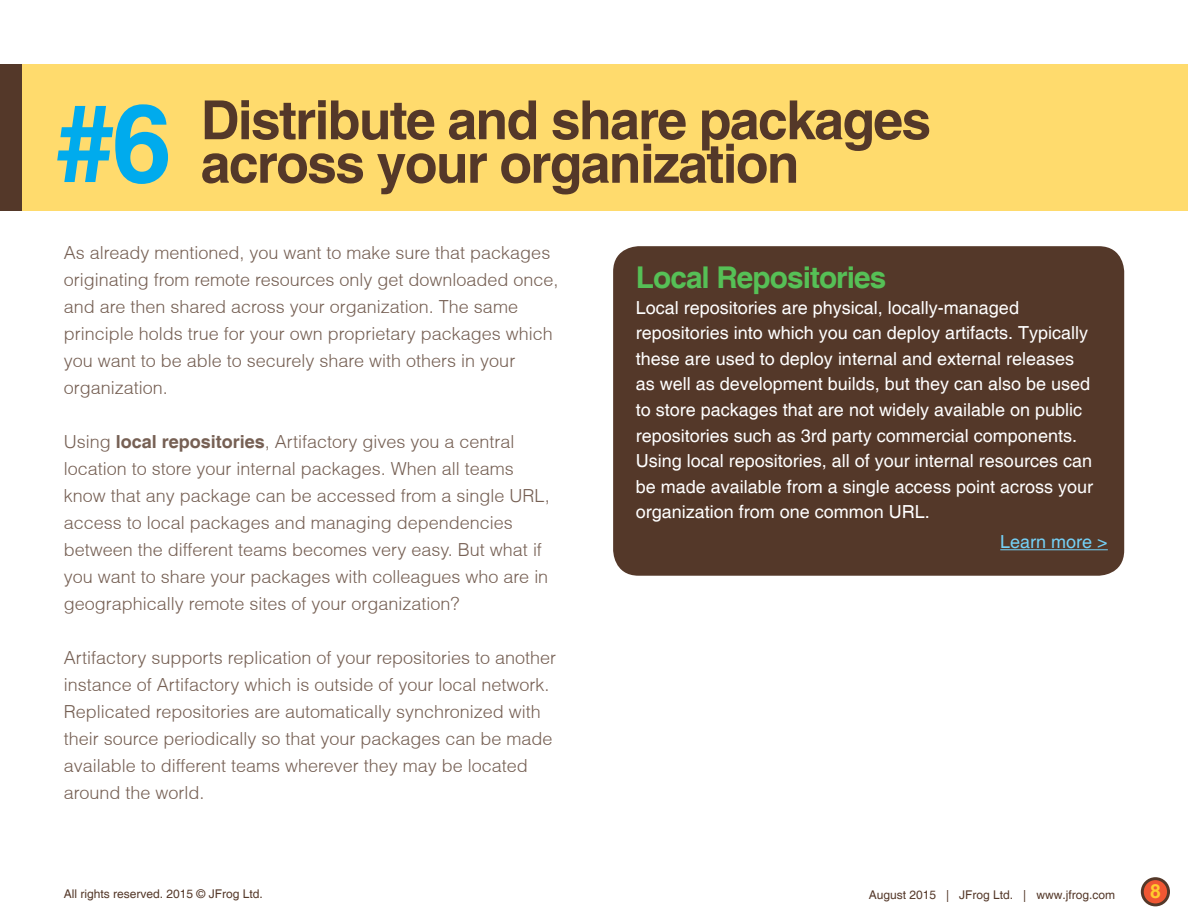
<style>
.page{position:relative;width:1188px;height:918px;background:#fff}
.page>*{position:absolute;margin:0;border:0;box-sizing:border-box;transform-origin:0 0}
.t1{font:700 54px/43.5px "Helvetica";letter-spacing:-.03em;color:#543829;text-align:center}
.t2{font:700 30px "Helvetica";letter-spacing:-.03em;color:#56c056}
.t3{font:700 19.35px "Helvetica";color:#ffcc2e}
.t4{font:300 18px/27px "Helvetica";color:#766054}
.t5{font:18px/25.5px "Helvetica";color:#fff}
.t6{font:18px "Helvetica";color:#74d1f7}
.t7{font:12px "Helvetica";color:#543829}
.s1{font-size:108.9px;color:#00abed}
.s2{font-weight:700}
</style>
<div class="page">
<div style="left:0;top:64px;width:1188px;height:147px;background:#ffdb6d"></div>
<div style="left:613px;top:246px;width:511px;height:330px;background:#543829;border-radius:26px"></div>
<hr style="left:1000px;top:549px;width:108px;height:1px;background:#74d1f7">
<div style="left:1142px;top:879px;width:27px;height:26px;background:#f05733;border-radius:50%"></div>
<div style="left:1141px;top:877px;width:29px;height:29px;border:3px solid #543829;border-radius:50%"></div>
<div style="left:0;top:64px;width:21px;height:147px;background:#543829"></div>
<h1 class="t1" style="left:55px;top:101px;width:877px"><span class="s1">#6</span> Distribute and share packages across your organization</h1>
<p class="t4" style="left:64px;top:239px;width:496px">As already mentioned, you want to make sure that packages originating from remote resources only get downloaded once, and are then shared across your organization. The same principle holds true for your own proprietary packages which you want to be able to securely share with others in your organization.</p>
<p class="t4" style="left:64px;top:428px;width:487px">Using <span class="s2">local repositories</span>, Artifactory gives you a central location to store your internal packages. When all teams know that any package can be accessed from a single URL, access to local packages and managing dependencies between the different teams becomes very easy. But what if you want to share your packages with colleagues who are in geographically remote sites of your organization?</p>
<p class="t4" style="left:64px;top:644px;width:494px">Artifactory supports replication of your repositories to another instance of Artifactory which is outside of your local network.<br>Replicated repositories are automatically synchronized with their source periodically so that your packages can be made available to different teams wherever they may be located around the world.</p>
<h2 class="t2" style="left:636px;top:260px;width:252px">Local Repositories</h2>
<p class="t5" style="left:636px;top:296px;width:459px">Local repositories are physical, locally-managed repositories into which you can deploy artifacts. Typically these are used to deploy internal and external releases as well as development builds, but they can also be used to store packages that are not widely available on public repositories such as 3rd party commercial components.<br>Using local repositories, all of your internal resources can be made available from a single access point across your organization from one common URL.</p>
<p class="t6" style="left:1000px;top:531px;width:109px">Learn more &gt;</p>
<p class="t7" style="left:64px;top:887px;width:200px">All rights reserved. 2015 © JFrog Ltd.</p>
<p class="t7" style="left:869px;top:888px;width:248px">August 2015 | JFrog Ltd. | www.jfrog.com</p>
<p class="t3" style="left:1150px;top:879px;width:12px">8</p>
</div>
